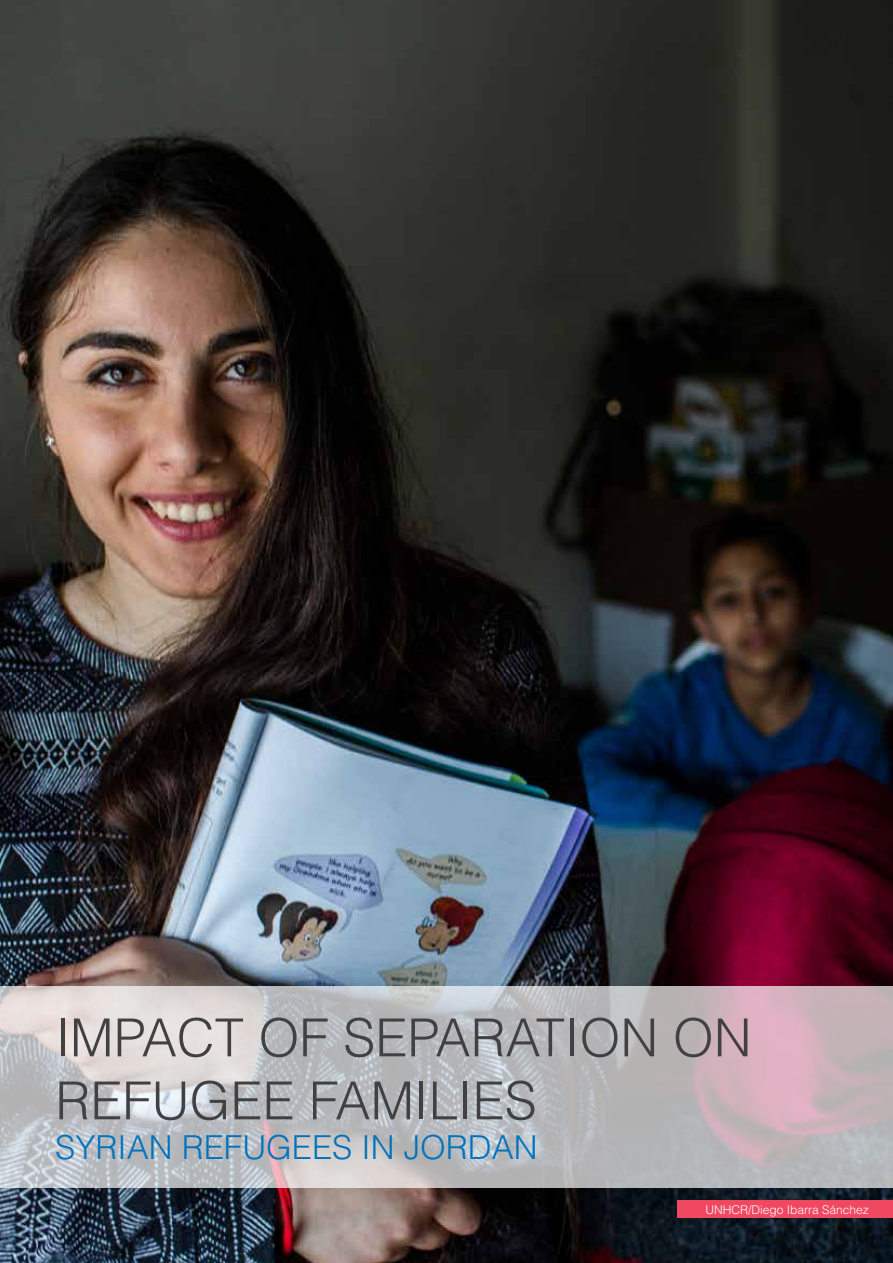
<style>
.page{position:relative;width:893px;height:1263px;background:#fff}
.page>*{position:absolute;margin:0;border:0;box-sizing:border-box;transform-origin:0 0}
.t1{font:300 52.5px/63px "Helvetica";color:#414042}
.t2{font:300 33px "Helvetica";color:#0072bc}
.t3{font:300 12px "Helvetica";color:#fff}
</style>
<div class="page">
<img style="left:0;top:0;width:893px;height:1263px">
<svg style="left:0;top:986px;width:893px;height:202px;background:#c3bfc2"></svg>
<div style="left:678px;top:1200px;width:215px;height:17px;background:#ef4860"></div>
<p class="t1" style="left:55px;top:1006px;width:698px">IMPACT OF SEPARATION ON<br>REFUGEE FAMILIES</p>
<p class="t2" style="left:55px;top:1126px;width:484px">SYRIAN REFUGEES IN JORDAN</p>
<p class="t3" style="left:705px;top:1202px;width:165px">UNHCR/Diego Ibarra Sánchez</p>
</div>
